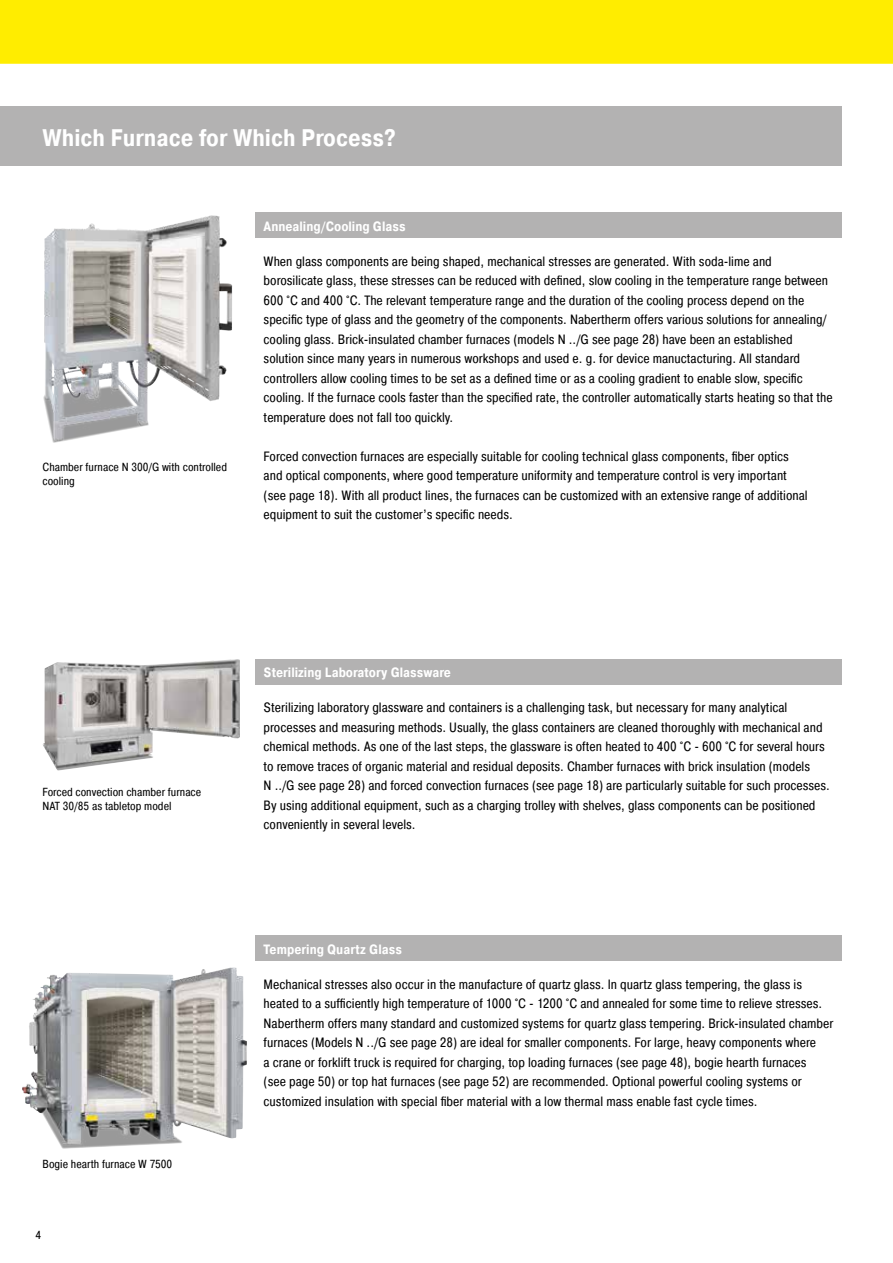
<style>
.page{position:relative;width:893px;height:1263px;background:#fff}
.page>*{position:absolute;margin:0;border:0;box-sizing:border-box;transform-origin:0 0}
.t1{font:700 24px "Pragmatica Cond A";color:#fff}
.t2{font:13.5px/19.5px "Pragmatica Cond A";color:#000}
.t3{font:700 13.5px "Pragmatica Cond A";color:#fff}
.t4{font:11.7px/14.1px "Pragmatica Cond A";color:#000}
</style>
<div class="page">
<div style="left:0;top:106px;width:842px;height:60px;background:#b3b2b2"></div>
<img style="left:43px;top:215px;width:189px;height:228px">
<img style="left:22px;top:968px;width:206px;height:122px">
<img style="left:43px;top:659px;width:197px;height:111px">
<div style="left:255px;top:213px;width:587px;height:25px;background:#b3b2b2"></div>
<div style="left:255px;top:659px;width:587px;height:26px;background:#b3b2b2"></div>
<div style="left:255px;top:935px;width:587px;height:26px;background:#b3b2b2"></div>
<div style="left:0;top:0;width:893px;height:64px;background:#ffed00"></div>
<h1 class="t1" style="left:43px;top:123px;width:355px">Which Furnace for Which Process?</h1>
<p class="t4" style="left:43px;top:459px;width:186px">Chamber furnace N 300/G with controlled cooling</p>
<p class="t3" style="left:264px;top:218px;width:144px">Annealing/Cooling Glass</p>
<p class="t2" style="left:264px;top:251px;width:571px">When glass components are being shaped, mechanical stresses are generated. With soda-lime and borosilicate glass, these stresses can be reduced with defined, slow cooling in the temperature range between 600 °C and 400 °C. The relevant temperature range and the duration of the cooling process depend on the specific type of glass and the geometry of the components. Nabertherm offers various solutions for annealing/ cooling glass. Brick-insulated chamber furnaces (models N ../G see page 28) have been an established solution since many years in numerous workshops and used e. g. for device manuctacturing. All standard controllers allow cooling times to be set as a defined time or as a cooling gradient to enable slow, specific cooling. If the furnace cools faster than the specified rate, the controller automatically starts heating so that the temperature does not fall too quickly.</p>
<p class="t2" style="left:264px;top:446px;width:545px">Forced convection furnaces are especially suitable for cooling technical glass components, fiber optics and optical components, where good temperature uniformity and temperature control is very important (see page 18). With all product lines, the furnaces can be customized with an extensive range of additional equipment to suit the customer’s specific needs.</p>
<p class="t4" style="left:43px;top:785px;width:160px">Forced convection chamber furnace<br>NAT 30/85 as tabletop model</p>
<p class="t4" style="left:43px;top:1157px;width:131px">Bogie hearth furnace W 7500</p>
<p class="t4" style="left:35px;top:1228px;width:7px">4</p>
<p class="t3" style="left:264px;top:664px;width:189px">Sterilizing Laboratory Glassware</p>
<p class="t2" style="left:264px;top:698px;width:568px">Sterilizing laboratory glassware and containers is a challenging task, but necessary for many analytical processes and measuring methods. Usually, the glass containers are cleaned thoroughly with mechanical and chemical methods. As one of the last steps, the glassware is often heated to 400 °C - 600 °C for several hours to remove traces of organic material and residual deposits. Chamber furnaces with brick insulation (models<br>N ../G see page 28) and forced convection furnaces (see page 18) are particularly suitable for such processes.<br>By using additional equipment, such as a charging trolley with shelves, glass components can be positioned conveniently in several levels.</p>
<p class="t3" style="left:264px;top:941px;width:140px">Tempering Quartz Glass</p>
<p class="t2" style="left:264px;top:974px;width:571px">Mechanical stresses also occur in the manufacture of quartz glass. In quartz glass tempering, the glass is heated to a sufficiently high temperature of 1000 °C - 1200 °C and annealed for some time to relieve stresses.<br>Nabertherm offers many standard and customized systems for quartz glass tempering. Brick-insulated chamber furnaces (Models N ../G see page 28) are ideal for smaller components. For large, heavy components where<br>a crane or forklift truck is required for charging, top loading furnaces (see page 48), bogie hearth furnaces<br>(see page 50) or top hat furnaces (see page 52) are recommended. Optional powerful cooling systems or customized insulation with special fiber material with a low thermal mass enable fast cycle times.</p>
</div>
